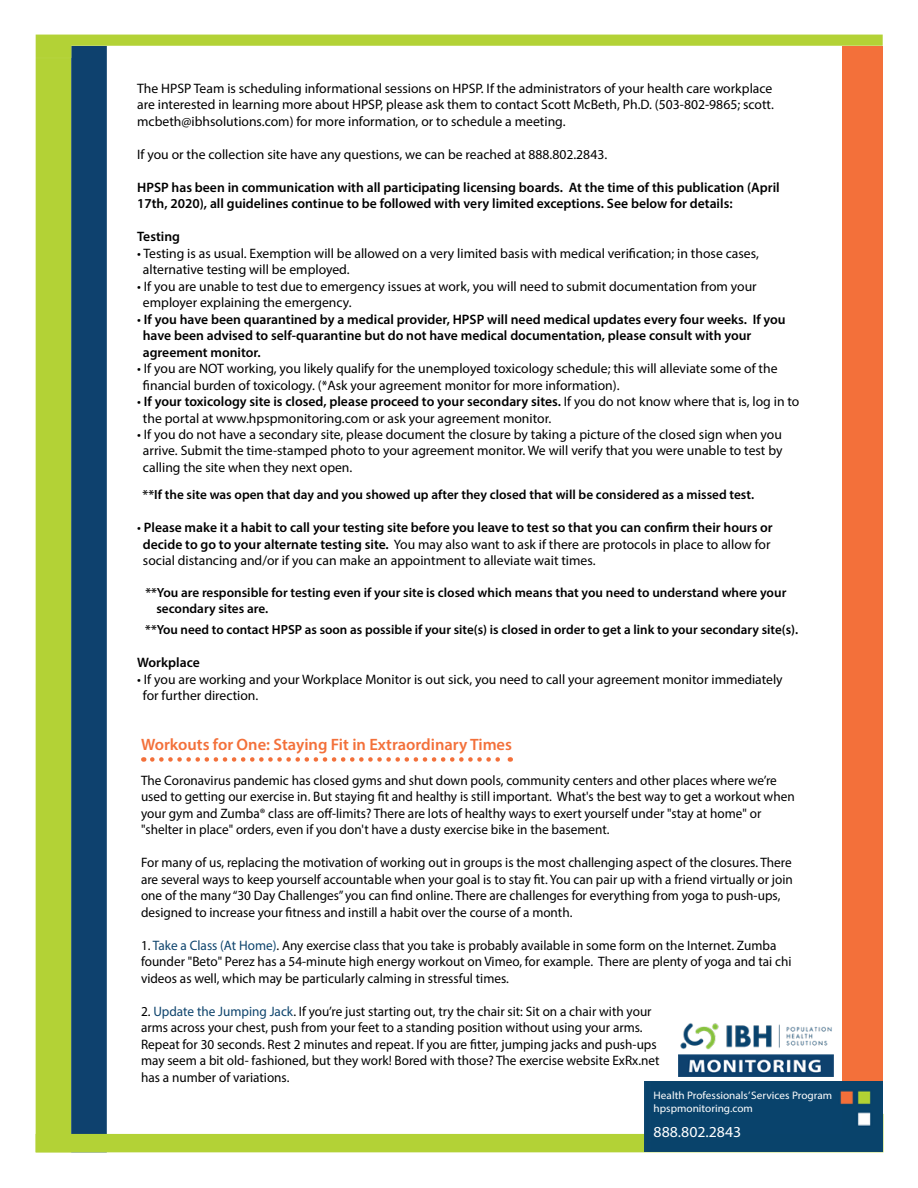
<style>
.page{position:relative;width:918px;height:1188px;background:#fff}
.page>*{position:absolute;margin:0;border:0;box-sizing:border-box;transform-origin:0 0}
.t1{font:600 16.5px "Myriad Pro";color:#f3703a}
.t2{font:15.3px "Myriad Pro";color:#fff;scale:1.04 1}
.t3{font:13.65px/16.5px "Myriad Pro";color:#000}
.t4{font:600 13.65px/16.5px "Myriad Pro";color:#000}
.t5{font:600 13.2px/16.5px "Myriad Pro";color:#000}
.t6{font:10.8px/13px "Myriad Pro";color:#fff;scale:1.04 1}
.s1{font-weight:400}
.s2{font-weight:600}
.s3{color:#0d436c}
</style>
<div class="page">
<div style="left:36px;top:58px;width:35px;height:1094px;background:#b3d236"></div>
<div style="left:71px;top:46px;width:36px;height:1106px;background:#0e416e"></div>
<svg style="left:36px;top:35px;width:847px;height:23px"></svg>
<svg style="left:71px;top:1114px;width:574px;height:38px"></svg>
<div style="left:842px;top:47px;width:41px;height:1086px;background:#f3703a"></div>
<div style="left:645px;top:1082px;width:238px;height:70px;background:#09436c"></div>
<img style="left:679px;top:1023px;width:155px;height:53px">
<svg style="left:152px;top:757px;width:359px;height:5px"></svg>
<p class="t3" style="left:137px;top:79px;width:638px;text-align:justify">The HPSP Team is scheduling informational sessions on HPSP. If the administrators of your health care workplace are interested in learning more about HPSP, please ask them to contact Scott McBeth, Ph.D. (503-802-9865; scott. mcbeth@ibhsolutions.com) for more information, or to schedule a meeting.</p>
<p class="t3" style="left:137px;top:145px;width:472px">If you or the collection site have any questions, we can be reached at 888.802.2843.</p>
<p class="t4" style="left:137px;top:178px;width:644px">HPSP has been in communication with all participating licensing boards. At the time of this publication (April<br>17th, 2020), all guidelines continue to be followed with very limited exceptions. See below for details:</p>
<p class="t4" style="left:137px;top:228px;width:44px">Testing</p>
<p class="t3" style="left:143px;top:244px;width:617px;text-indent:-6px">• Testing is as usual. Exemption will be allowed on a very limited basis with medical verification; in those cases, alternative testing will be employed.</p>
<p class="t3" style="left:143px;top:277px;width:615px;text-indent:-6px">• If you are unable to test due to emergency issues at work, you will need to submit documentation from your employer explaining the emergency.</p>
<p class="t4" style="left:143px;top:310px;width:644px;text-indent:-6px"><span class="s1">•</span> If you have been quarantined by a medical provider, HPSP will need medical updates every four weeks. If you have been advised to self-quarantine but do not have medical documentation, please consult with your agreement monitor.</p>
<p class="t3" style="left:143px;top:360px;width:636px;text-indent:-6px">• If you are NOT working, you likely qualify for the unemployed toxicology schedule; this will alleviate some of the financial burden of toxicology. (*Ask your agreement monitor for more information).</p>
<p class="t3" style="left:143px;top:393px;width:658px;text-indent:-6px">• <span class="s2">If your toxicology site is closed, please proceed to your secondary sites.</span> If you do not know where that is, log in to the portal at www.hpspmonitoring.com or ask your agreement monitor.</p>
<p class="t3" style="left:143px;top:426px;width:641px;text-align:justify;text-indent:-6px">• If you do not have a secondary site, please document the closure by taking a picture of the closed sign when you arrive. Submit the time-stamped photo to your agreement monitor. We will verify that you were unable to test by calling the site when they next open.</p>
<p class="t5" style="left:143px;top:486px;width:613px">**If the site was open that day and you showed up after they closed that will be considered as a missed test.</p>
<p class="t4" style="left:143px;top:519px;width:632px;text-indent:-6px"><span class="s1">•</span> Please make it a habit to call your testing site before you leave to test so that you can confirm their hours or decide to go to your alternate testing site. <span class="s1">You may also want to ask if there are protocols in place to allow for social distancing and/or if you can make an appointment to alleviate wait times.</span></p>
<p class="t5" style="left:156px;top:584px;width:632px;text-indent:-11px">**You are responsible for testing even if your site is closed which means that you need to understand where your secondary sites are.</p>
<p class="t5" style="left:145px;top:621px;width:655px">**You need to contact HPSP as soon as possible if your site(s) is closed in order to get a link to your secondary site(s).</p>
<p class="t4" style="left:137px;top:654px;width:64px">Workplace</p>
<p class="t3" style="left:143px;top:670px;width:641px;text-indent:-6px">• If you are working and your Workplace Monitor is out sick, you need to call your agreement monitor immediately for further direction.</p>
<p class="t1" style="left:141px;top:734px;width:373px">Workouts for One: Staying Fit in Extraordinary Times</p>
<p class="t3" style="left:141px;top:772px;width:655px">The Coronavirus pandemic has closed gyms and shut down pools, community centers and other places where we’re used to getting our exercise in. But staying fit and healthy is still important. What's the best way to get a workout when your gym and Zumba® class are off-limits? There are lots of healthy ways to exert yourself under "stay at home" or "shelter in place" orders, even if you don't have a dusty exercise bike in the basement.</p>
<p class="t3" style="left:141px;top:854px;width:653px">For many of us, replacing the motivation of working out in groups is the most challenging aspect of the closures. There are several ways to keep yourself accountable when your goal is to stay fit. You can pair up with a friend virtually or join one of the many “30 Day Challenges” you can find online. There are challenges for everything from yoga to push-ups, designed to increase your fitness and instill a habit over the course of a month.</p>
<p class="t3" style="left:141px;top:937px;width:652px">1. <span class="s3">Take a Class (At Home)</span>. Any exercise class that you take is probably available in some form on the Internet. Zumba founder "Beto" Perez has a 54-minute high energy workout on Vimeo, for example. There are plenty of yoga and tai chi videos as well, which may be particularly calming in stressful times.</p>
<p class="t3" style="left:141px;top:1003px;width:520px">2. <span class="s3">Update the Jumping Jack</span>. If you’re just starting out, try the chair sit: Sit on a chair with your arms across your chest, push from your feet to a standing position without using your arms.<br>Repeat for 30 seconds. Rest 2 minutes and repeat. If you are fitter, jumping jacks and push-ups may seem a bit old- fashioned, but they work! Bored with those? The exercise website ExRx.net has a number of variations.</p>
<p class="t6" style="left:654px;top:1089px;width:173px">Health Professionals’ Services Program hpspmonitoring.com</p>
<p class="t2" style="left:654px;top:1122px;width:86px">888.802.2843</p>
</div>
